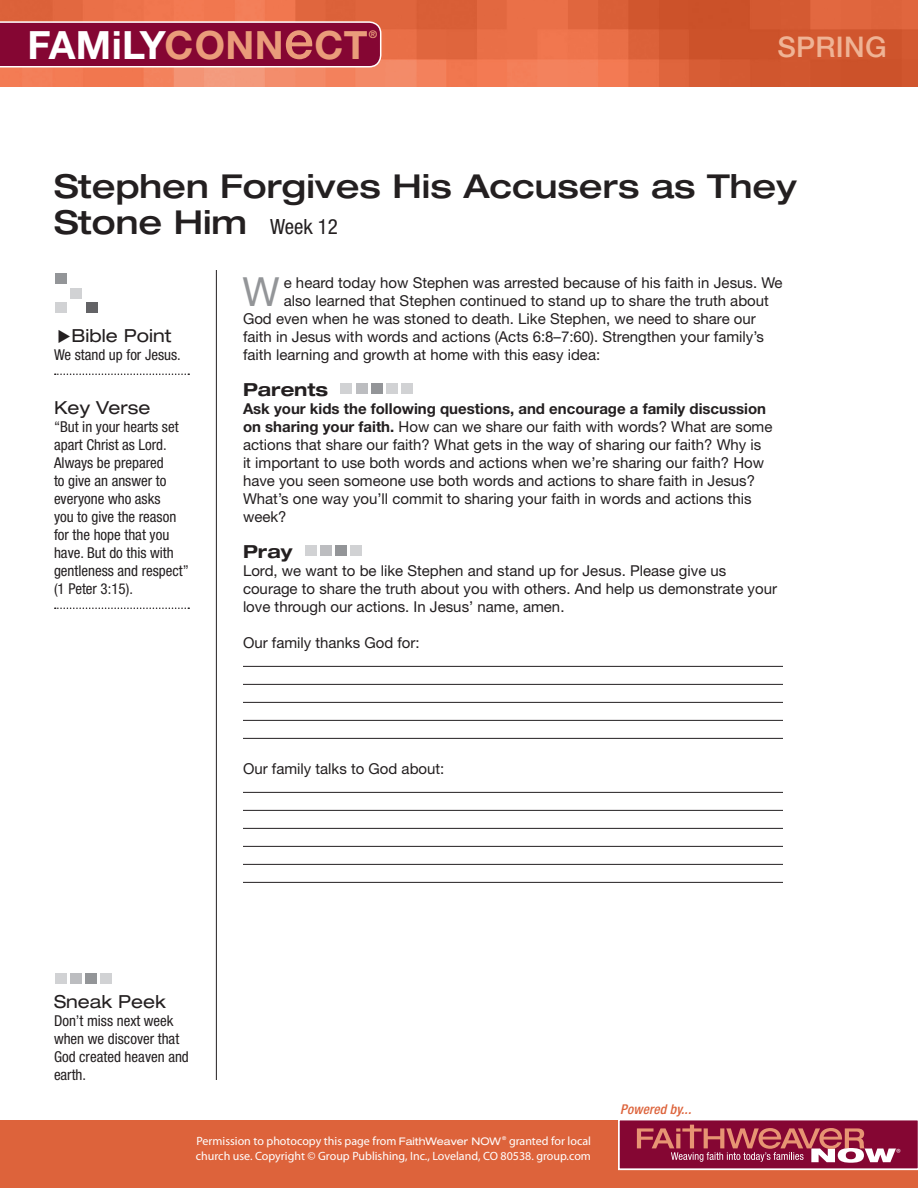
<style>
.page{position:relative;width:918px;height:1188px;background:#fff}
.page>*{position:absolute;margin:0;border:0;box-sizing:border-box;transform-origin:0 0}
.FW13_Intrograph{font:40.2px "Helvetica Neue LT Std";color:#939598}
.t1{font:700 39px "Helvetica Neue LT Std";letter-spacing:.01em;color:#fff}
.FC13_Lesson_Head{font:500 expanded 33px/36px "Helvetica Neue LT Std";color:#231f20}
.t2{font:500 28.5px "Helvetica Neue LT Std";letter-spacing:.01em;color:#efb395}
.FW13_Sidebar_Head{font:expanded 18px "Helvetica Neue LT Std";color:#231f20}
.FW13_Subhead_3{font:700 expanded 18px "Helvetica Neue LT Std";color:#231f20}
.FW13_Body_Copy{font:15px/18px "Helvetica Neue LT Std";color:#231f20}
.FW13_Intrograph-2{font:15px "Helvetica Neue LT Std";color:#231f20}
.FW13_Sidebar_underli{font:condensed 15px/18px "Helvetica Neue LT Std";color:#231f20}
.FW13_Sidebar_Body_Co{font:condensed 15px/18px "Helvetica Neue LT Std";color:#231f20}
.t3{font:italic 500 condensed 13.5px "Helvetica Neue LT Std";letter-spacing:.01em;color:#dd633b}
.t4{font:12px/15px "Myriad Pro";color:#fff}
.t5{font:300 12px "Myriad Pro";color:#fff}
.t6{font:700 10.5px "Helvetica Neue LT Std";color:#ea9c7a}
.s1{color:#ea9c7a}
.s2{font-weight:500;font-size:53.25px;color:#ea9c7a}
.s3{font-weight:400;font-stretch:condensed;font-size:21px}
.s4{font-weight:700}
.s5{font-family:"Helvetica Neue LT Std";font-stretch:expanded;font-size:10.5px}
</style>
<div class="page">
<div style="left:0;top:1120px;width:918px;height:68px;background:#dd633b"></div>
<img style="left:0;top:0;width:918px;height:86px">
<svg style="left:0;top:21px;width:382px;height:47px;background:#8f1941"></svg>
<hr style="left:216px;top:270px;width:1px;height:810px;background:#231f20">
<div style="left:56px;top:303px;width:11px;height:10px;background:#d1d2d4"></div>
<div style="left:86px;top:303px;width:11px;height:10px;background:#636366"></div>
<div style="left:71px;top:288px;width:11px;height:10px;background:#d1d2d4"></div>
<div style="left:56px;top:273px;width:11px;height:11px;background:#939598"></div>
<svg style="left:618px;top:1120px;width:300px;height:50px;background:#a23955"></svg>
<div style="left:101px;top:973px;width:11px;height:11px;background:#d1d2d4"></div>
<div style="left:86px;top:973px;width:11px;height:11px;background:#939598"></div>
<div style="left:71px;top:973px;width:11px;height:11px;background:#bcbdc0"></div>
<div style="left:55px;top:973px;width:12px;height:11px;background:#d1d2d4"></div>
<hr style="left:243px;top:666px;width:540px;height:1px;background:#231f20">
<hr style="left:243px;top:684px;width:540px;height:1px;background:#231f20">
<hr style="left:243px;top:702px;width:540px;height:1px;background:#231f20">
<hr style="left:243px;top:720px;width:540px;height:1px;background:#231f20">
<hr style="left:243px;top:738px;width:540px;height:1px;background:#231f20">
<hr style="left:243px;top:792px;width:540px;height:1px;background:#231f20">
<hr style="left:243px;top:810px;width:540px;height:1px;background:#231f20">
<hr style="left:243px;top:828px;width:540px;height:1px;background:#231f20">
<hr style="left:243px;top:846px;width:540px;height:1px;background:#231f20">
<hr style="left:243px;top:864px;width:540px;height:1px;background:#231f20">
<hr style="left:243px;top:882px;width:540px;height:1px;background:#231f20">
<div style="left:402px;top:383px;width:11px;height:11px;background:#d1d2d4"></div>
<div style="left:386px;top:383px;width:11px;height:11px;background:#d1d2d4"></div>
<div style="left:371px;top:383px;width:11px;height:11px;background:#939598"></div>
<div style="left:356px;top:383px;width:11px;height:11px;background:#bcbdc0"></div>
<div style="left:341px;top:383px;width:11px;height:11px;background:#d1d2d4"></div>
<div style="left:350px;top:545px;width:11px;height:11px;background:#d1d2d4"></div>
<div style="left:335px;top:545px;width:11px;height:11px;background:#939598"></div>
<div style="left:320px;top:545px;width:11px;height:11px;background:#bcbdc0"></div>
<div style="left:305px;top:545px;width:11px;height:11px;background:#d1d2d4"></div>
<svg style="left:55px;top:374px;width:134px;height:1px"></svg>
<svg style="left:55px;top:608px;width:134px;height:1px"></svg>
<p class="t6" style="left:369px;top:27px;width:10px">®</p>
<h2 class="t1" style="left:27px;top:21px;width:342px">FAMiLY<span class="s1">CONN</span><span class="s2">e</span><span class="s1">CT</span></h2>
<h3 class="t2" style="left:778px;top:30px;width:111px">SPRING</h3>
<p class="FC13_Lesson_Head" style="left:54px;top:167px;width:744px">Stephen Forgives His Accusers as They<br>Stone Him <span class="s3">Week 12</span></p>
<p class="FW13_Sidebar_Head" style="left:71px;top:325px;width:101px">Bible Point</p>
<p class="FW13_Sidebar_underli" style="left:54px;top:346px;width:128px">We stand up for Jesus.</p>
<p class="FW13_Sidebar_Head" style="left:54px;top:397px;width:98px">Key Verse</p>
<p class="FW13_Sidebar_underli" style="left:54px;top:418px;width:136px">“But in your hearts set apart Christ as Lord.<br>Always be prepared<br>to give an answer to everyone who asks<br>you to give the reason for the hope that you have. But do this with gentleness and respect” (1 Peter 3:15).</p>
<p class="FW13_Intrograph" style="left:243px;top:268px;width:39px">W</p>
<p class="FW13_Intrograph-2" style="left:284px;top:274px;width:500px">e heard today how Stephen was arrested because of his faith in Jesus. We</p>
<p class="FW13_Intrograph-2" style="left:284px;top:292px;width:487px">also learned that Stephen continued to stand up to share the truth about</p>
<p class="FW13_Intrograph-2" style="left:243px;top:310px;width:514px">God even when he was stoned to death. Like Stephen, we need to share our</p>
<p class="FW13_Intrograph-2" style="left:243px;top:328px;width:522px">faith in Jesus with words and actions (Acts 6:8–7:60). Strengthen your family’s</p>
<p class="FW13_Intrograph-2" style="left:243px;top:346px;width:359px">faith learning and growth at home with this easy idea:</p>
<p class="FW13_Subhead_3" style="left:243px;top:378px;width:87px">Parents</p>
<p class="FW13_Body_Copy" style="left:243px;top:399px;width:531px"><span class="s4">Ask your kids the following questions, and encourage a family discussion on sharing your faith.</span> How can we share our faith with words? What are some actions that share our faith? What gets in the way of sharing our faith? Why is it important to use both words and actions when we’re sharing our faith? How have you seen someone use both words and actions to share faith in Jesus?<br>What’s one way you’ll commit to sharing your faith in words and actions this week?</p>
<p class="FW13_Subhead_3" style="left:243px;top:540px;width:51px">Pray</p>
<p class="FW13_Body_Copy" style="left:243px;top:561px;width:536px">Lord, we want to be like Stephen and stand up for Jesus. Please give us courage to share the truth about you with others. And help us demonstrate your love through our actions. In Jesus’ name, amen.</p>
<p class="FW13_Body_Copy" style="left:243px;top:633px;width:178px">Our family thanks God for:</p>
<p class="FW13_Body_Copy" style="left:243px;top:759px;width:203px">Our family talks to God about:</p>
<p class="FW13_Sidebar_Head" style="left:54px;top:991px;width:113px">Sneak Peek</p>
<p class="FW13_Sidebar_Body_Co" style="left:54px;top:1012px;width:136px">Don’t miss next week when we discover that<br>God created heaven and earth.</p>
<p class="t4" style="left:196px;top:1134px;width:397px">Permission to photocopy this page from <span class="s5">FaithWeaver NOW</span> <sup>®</sup> granted for local church use. Copyright © Group Publishing, Inc., Loveland, CO 80538. group.com</p>
<p class="t3" style="left:620px;top:1102px;width:72px">Powered by...</p>
<p class="t5" style="left:896px;top:1146px;width:6px">®</p>
</div>
